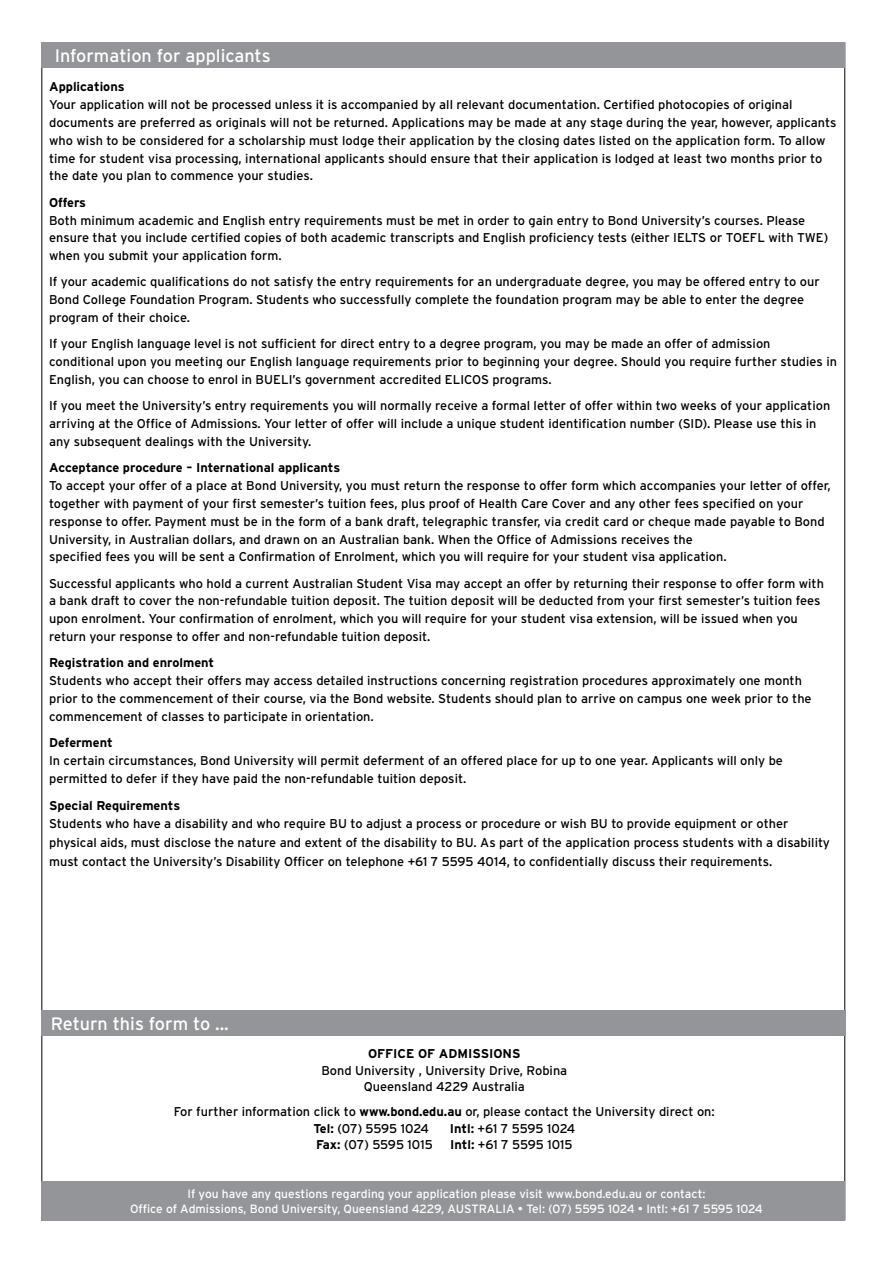
<style>
.page{position:relative;width:893px;height:1263px;background:#fff}
.page>*{position:absolute;margin:0;border:0;box-sizing:border-box;transform-origin:0 0}
.t1{font:18px "Interstate";color:#fff}
.t2{font:12.75px/17.9px "Interstate";color:#000}
.t3{font:700 12.75px "Interstate";color:#000}
.t4{font:12.75px "Interstate";letter-spacing:-.02em;color:#000}
.t5{font:12px/14.4px "Interstate";color:#fff;text-align:center}
.s1{font-weight:700}
</style>
<div class="page">
<div style="left:41px;top:43px;width:804px;height:25px;background:#939598"></div>
<div style="left:41px;top:1010px;width:804px;height:26px;background:#939598"></div>
<div style="left:41px;top:1181px;width:804px;height:39px;background:#939598"></div>
<h1 class="t1" style="left:55px;top:46px;width:218px">Information for applicants</h1>
<p class="t3" style="left:49px;top:80px;width:77px">Applications</p>
<p class="t2" style="left:49px;top:96px;width:789px">Your application will not be processed unless it is accompanied by all relevant documentation. Certified photocopies of original documents are preferred as originals will not be returned. Applications may be made at any stage during the year, however, applicants who wish to be considered for a scholarship must lodge their application by the closing dates listed on the application form. To allow time for student visa processing, international applicants should ensure that their application is lodged at least two months prior to the date you plan to commence your studies.</p>
<p class="t3" style="left:49px;top:195px;width:39px">Offers</p>
<p class="t2" style="left:49px;top:211px;width:781px">Both minimum academic and English entry requirements must be met in order to gain entry to Bond University’s courses. Please ensure that you include certified copies of both academic transcripts and English proficiency tests (either IELTS or TOEFL with TWE) when you submit your application form.</p>
<p class="t2" style="left:49px;top:273px;width:772px">If your academic qualifications do not satisfy the entry requirements for an undergraduate degree, you may be offered entry to our<br>Bond College Foundation Program. Students who successfully complete the foundation program may be able to enter the degree program of their choice.</p>
<p class="t2" style="left:49px;top:335px;width:789px">If your English language level is not sufficient for direct entry to a degree program, you may be made an offer of admission conditional upon you meeting our English language requirements prior to beginning your degree. Should you require further studies in<br>English, you can choose to enrol in BUELI’s government accredited ELICOS programs.</p>
<p class="t2" style="left:49px;top:397px;width:783px">If you meet the University’s entry requirements you will normally receive a formal letter of offer within two weeks of your application arriving at the Office of Admissions. Your letter of offer will include a unique student identification number (SID). Please use this in any subsequent dealings with the University.</p>
<p class="t3" style="left:49px;top:461px;width:293px">Acceptance procedure – International applicants</p>
<p class="t2" style="left:49px;top:477px;width:783px">To accept your offer of a place at Bond University, you must return the response to offer form which accompanies your letter of offer, together with payment of your first semester’s tuition fees, plus proof of Health Care Cover and any other fees specified on your response to offer. Payment must be in the form of a bank draft, telegraphic transfer, via credit card or cheque made payable to Bond University, in Australian dollars, and drawn on an Australian bank. When the Office of Admissions receives the<br>specified fees you will be sent a Confirmation of Enrolment, which you will require for your student visa application.</p>
<p class="t2" style="left:49px;top:574px;width:776px">Successful applicants who hold a current Australian Student Visa may accept an offer by returning their response to offer form with a bank draft to cover the non-refundable tuition deposit. The tuition deposit will be deducted from your first semester’s tuition fees upon enrolment. Your confirmation of enrolment, which you will require for your student visa extension, will be issued when you return your response to offer and non-refundable tuition deposit.</p>
<p class="t3" style="left:49px;top:656px;width:167px">Registration and enrolment</p>
<p class="t2" style="left:49px;top:672px;width:764px">Students who accept their offers may access detailed instructions concerning registration procedures approximately one month prior to the commencement of their course, via the Bond website. Students should plan to arrive on campus one week prior to the commencement of classes to participate in orientation.</p>
<p class="t3" style="left:49px;top:736px;width:65px">Deferment</p>
<p class="t2" style="left:49px;top:751px;width:735px">In certain circumstances, Bond University will permit deferment of an offered place for up to one year. Applicants will only be permitted to defer if they have paid the non-refundable tuition deposit.</p>
<p class="t3" style="left:49px;top:798px;width:133px">Special Requirements</p>
<p class="t2" style="left:49px;top:814px;width:782px;line-height:18.6px">Students who have a disability and who require BU to adjust a process or procedure or wish BU to provide equipment or other physical aids, must disclose the nature and extent of the disability to BU. As part of the application process students with a disability must contact the University’s Disability Officer on telephone +61 7 5595 4014, to confidentially discuss their requirements.</p>
<h1 class="t1" style="left:51px;top:1014px;width:180px">Return this form to ...</h1>
<p class="t3" style="left:368px;top:1046px;width:154px">OFFICE OF ADMISSIONS</p>
<p class="t2" style="left:321px;top:1062px;width:247px;line-height:16.5px;text-align:center">Bond University , University Drive, Robina<br>Queensland 4229 Australia</p>
<p class="t2" style="left:313px;top:1103px;width:403px;line-height:16.5px;text-indent:-139px">For further information click to <span class="s1">www.bond.edu.au</span> or, please contact the University direct on:<br><span class="s1">Tel:</span> (07) 5595 1024</p>
<p class="t4" style="left:450px;top:1121px;width:127px"><span class="s1">Intl:</span> +61 7 5595 1024</p>
<p class="t2" style="left:316px;top:1136px;width:118px"><span class="s1">Fax:</span> (07) 5595 1015</p>
<p class="t2" style="left:450px;top:1136px;width:124px"><span class="s1">Intl:</span> +61 7 5595 1015</p>
<p class="t5" style="left:130px;top:1187px;width:634px">If you have any questions regarding your application please visit www.bond.edu.au or contact:<br>Office of Admissions, Bond University, Queensland 4229, AUSTRALIA • Tel: (07) 5595 1024 • Intl: +61 7 5595 1024</p>
</div>
